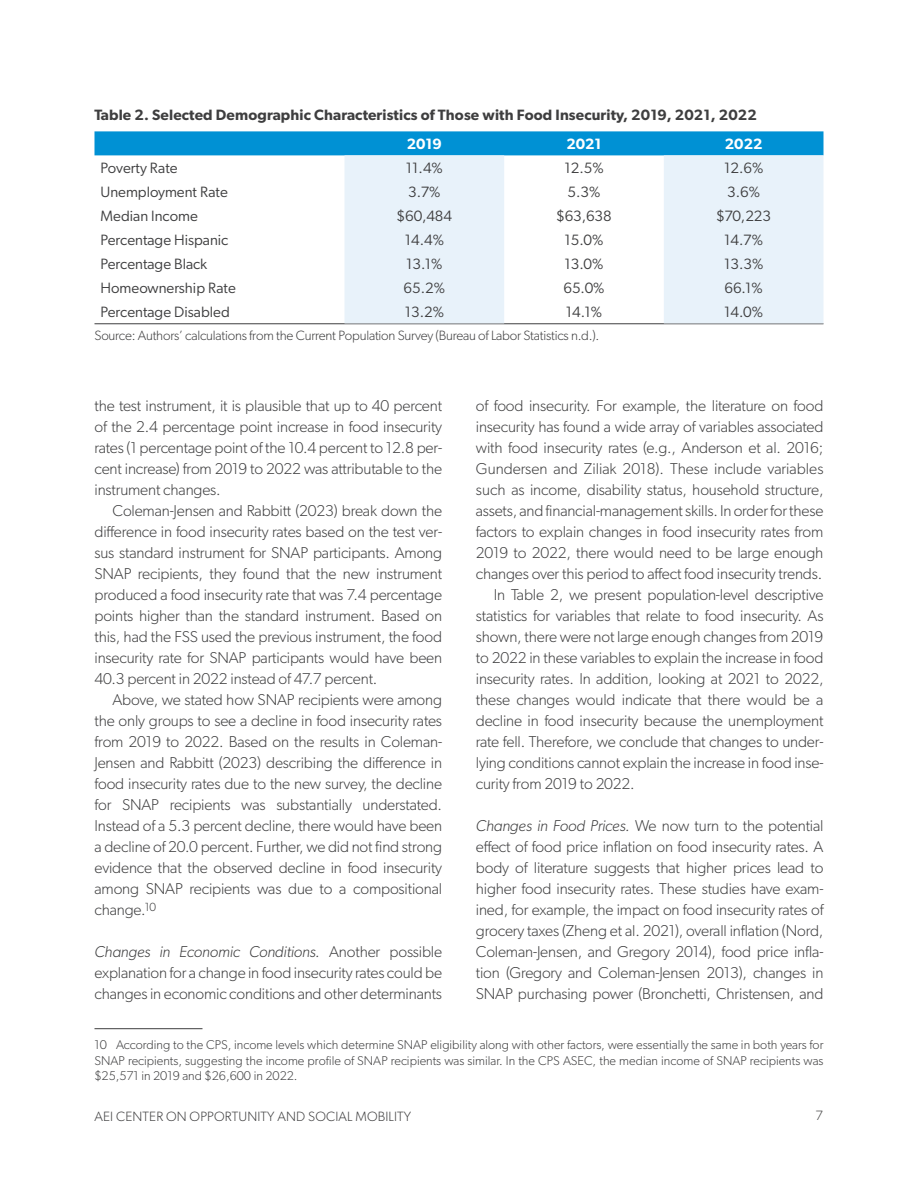
<style>
.page{position:relative;width:918px;height:1188px;background:#fff}
.page>*{position:absolute;margin:0;border:0;box-sizing:border-box;transform-origin:0 0}
.Body_Text{font:300 15.75px/21px "Gibson";letter-spacing:-.01em;color:#3e3e3f;text-align:justify}
.Subhead_C__Italic{font:300 15.75px/21px "Gibson";letter-spacing:-.01em;color:#3e3e3f;text-align:justify}
.Table_Text{font:15px "Gibson";color:#3e3e3f}
.Table_Title_1_no_rule_below{font:600 15px "Gibson";letter-spacing:.01em;color:#3e3e3f}
.Table_Header_2{font:600 15px "Gibson";color:#fff}
.Table_Source_or_note_first{font:300 13.5px "Gibson";letter-spacing:-.015em;color:#3e3e3f}
.Table_Source_or_note_first-2{font:300 13.5px "Gibson";letter-spacing:.01em;color:#3e3e3f}
.Footnotes{font:300 12.75px/15.3px "Gibson";color:#3e3e3f;text-align:justify}
.s1{font-style:italic}
</style>
<div class="page">
<hr style="left:94px;top:1028px;width:108px;height:1px;background:#3e3e3f">
<hr style="left:94px;top:323px;width:730px;height:1px;background:#3e3e3f">
<div style="left:94px;top:131px;width:730px;height:24px;background:#0091d4"></div>
<svg style="left:345px;top:155px;width:479px;height:168px;fill:#e8f2fa"></svg>
<p class="Table_Title_1_no_rule_below" style="left:94px;top:106px;width:664px">Table 2. Selected Demographic Characteristics of Those with Food Insecurity, 2019, 2021, 2022</p>
<p class="Table_Header_2" style="left:407px;top:135px;width:37px">2019</p>
<p class="Table_Header_2" style="left:566px;top:135px;width:37px">2021</p>
<p class="Table_Header_2" style="left:725px;top:135px;width:39px">2022</p>
<p class="Table_Text" style="left:100px;top:159px;width:79px">Poverty Rate</p>
<p class="Table_Text" style="left:406px;top:159px;width:38px">11.4%</p>
<p class="Table_Text" style="left:564px;top:159px;width:41px">12.5%</p>
<p class="Table_Text" style="left:724px;top:159px;width:41px">12.6%</p>
<p class="Table_Text" style="left:100px;top:183px;width:129px">Unemployment Rate</p>
<p class="Table_Text" style="left:408px;top:183px;width:34px">3.7%</p>
<p class="Table_Text" style="left:568px;top:183px;width:34px">5.3%</p>
<p class="Table_Text" style="left:727px;top:183px;width:34px">3.6%</p>
<p class="Table_Text" style="left:100px;top:207px;width:99px">Median Income</p>
<p class="Table_Text" style="left:397px;top:207px;width:57px">$60,484</p>
<p class="Table_Text" style="left:556px;top:207px;width:57px">$63,638</p>
<p class="Table_Text" style="left:716px;top:207px;width:56px">$70,223</p>
<p class="Table_Text" style="left:100px;top:231px;width:129px">Percentage Hispanic</p>
<p class="Table_Text" style="left:405px;top:231px;width:41px">14.4%</p>
<p class="Table_Text" style="left:565px;top:231px;width:40px">15.0%</p>
<p class="Table_Text" style="left:724px;top:231px;width:40px">14.7%</p>
<p class="Table_Text" style="left:100px;top:255px;width:108px">Percentage Black</p>
<p class="Table_Text" style="left:406px;top:255px;width:38px">13.1%</p>
<p class="Table_Text" style="left:565px;top:255px;width:40px">13.0%</p>
<p class="Table_Text" style="left:724px;top:255px;width:41px">13.3%</p>
<p class="Table_Text" style="left:100px;top:279px;width:137px">Homeownership Rate</p>
<p class="Table_Text" style="left:404px;top:279px;width:43px">65.2%</p>
<p class="Table_Text" style="left:563px;top:279px;width:43px">65.0%</p>
<p class="Table_Text" style="left:724px;top:279px;width:40px">66.1%</p>
<p class="Table_Text" style="left:100px;top:303px;width:131px">Percentage Disabled</p>
<p class="Table_Text" style="left:405px;top:303px;width:41px">13.2%</p>
<p class="Table_Text" style="left:566px;top:303px;width:38px">14.1%</p>
<p class="Table_Text" style="left:724px;top:303px;width:40px">14.0%</p>
<p class="Table_Source_or_note_first" style="left:94px;top:328px;width:506px">Source: Authors’ calculations from the Current Population Survey (Bureau of Labor Statistics n.d.).</p>
<p class="Body_Text" style="left:94px;top:395px;width:349px">the test instrument, it is plausible that up to 40 percent of the 2.4 percentage point increase in food insecurity rates (1 percentage point of the 10.4 percent to 12.8 per&shy;cent increase) from 2019 to 2022 was attributable to the instrument changes.</p>
<p class="Body_Text" style="left:94px;top:500px;width:349px;text-indent:18px">Coleman-Jensen and Rabbitt (2023) break down the difference in food insecurity rates based on the test ver&shy;sus standard instrument for SNAP participants. Among SNAP recipients, they found that the new instrument produced a food insecurity rate that was 7.4 percentage points higher than the standard instrument. Based on this, had the FSS used the previous instrument, the food insecurity rate for SNAP participants would have been 40.3 percent in 2022 instead of 47.7 percent.</p>
<p class="Body_Text" style="left:94px;top:689px;width:349px;text-indent:18px">Above, we stated how SNAP recipients were among the only groups to see a decline in food insecurity rates from 2019 to 2022. Based on the results in Coleman-Jensen and Rabbitt (2023) describing the difference in food insecurity rates due to the new survey, the decline for SNAP recipients was substantially understated.<br>Instead of a 5.3 percent decline, there would have been a decline of 20.0 percent. Further, we did not find strong evidence that the observed decline in food insecurity among SNAP recipients was due to a compositional change.<sup>10</sup></p>
<p class="Subhead_C__Italic" style="left:94px;top:941px;width:349px"><span class="s1">Changes in Economic Conditions.</span> Another possible explanation for a change in food insecurity rates could be changes in economic conditions and other determinants</p>
<p class="Footnotes" style="left:94px;top:1037px;width:731px">10 According to the CPS, income levels which determine SNAP eligibility along with other factors, were essentially the same in both years for SNAP recipients, suggesting the income profile of SNAP recipients was similar. In the CPS ASEC, the median income of SNAP recipients was $25,571 in 2019 and $26,600 in 2022.</p>
<p class="Subhead_C__Italic" style="left:476px;top:395px;width:349px">of food insecurity. For example, the literature on food insecurity has found a wide array of variables associated with food insecurity rates (e.g., Anderson et al. 2016; Gundersen and Ziliak 2018). These include variables such as income, disability status, household structure, assets, and financial-management skills. In order for these factors to explain changes in food insecurity rates from 2019 to 2022, there would need to be large enough changes over this period to affect food insecurity trends.</p>
<p class="Body_Text" style="left:476px;top:584px;width:349px;text-indent:18px">In Table 2, we present population-level descriptive statistics for variables that relate to food insecurity. As shown, there were not large enough changes from 2019 to 2022 in these variables to explain the increase in food insecurity rates. In addition, looking at 2021 to 2022, these changes would indicate that there would be a decline in food insecurity because the unemployment rate fell. Therefore, we conclude that changes to under&shy;lying conditions cannot explain the increase in food inse&shy;curity from 2019 to 2022.</p>
<p class="Subhead_C__Italic" style="left:476px;top:815px;width:349px"><span class="s1">Changes in Food Prices.</span> We now turn to the potential effect of food price inflation on food insecurity rates. A body of literature suggests that higher prices lead to higher food insecurity rates. These studies have exam&shy;ined, for example, the impact on food insecurity rates of grocery taxes (Zheng et al. 2021), overall inflation (Nord, Coleman-Jensen, and Gregory 2014), food price infla&shy;tion (Gregory and Coleman-Jensen 2013), changes in SNAP purchasing power (Bronchetti, Christensen, and</p>
<p class="Table_Source_or_note_first-2" style="left:94px;top:1108px;width:318px">AEI CENTER ON OPPORTUNITY AND SOCIAL MOBILITY</p>
<p class="Table_Source_or_note_first" style="left:815px;top:1107px;width:9px">7</p>
</div>
